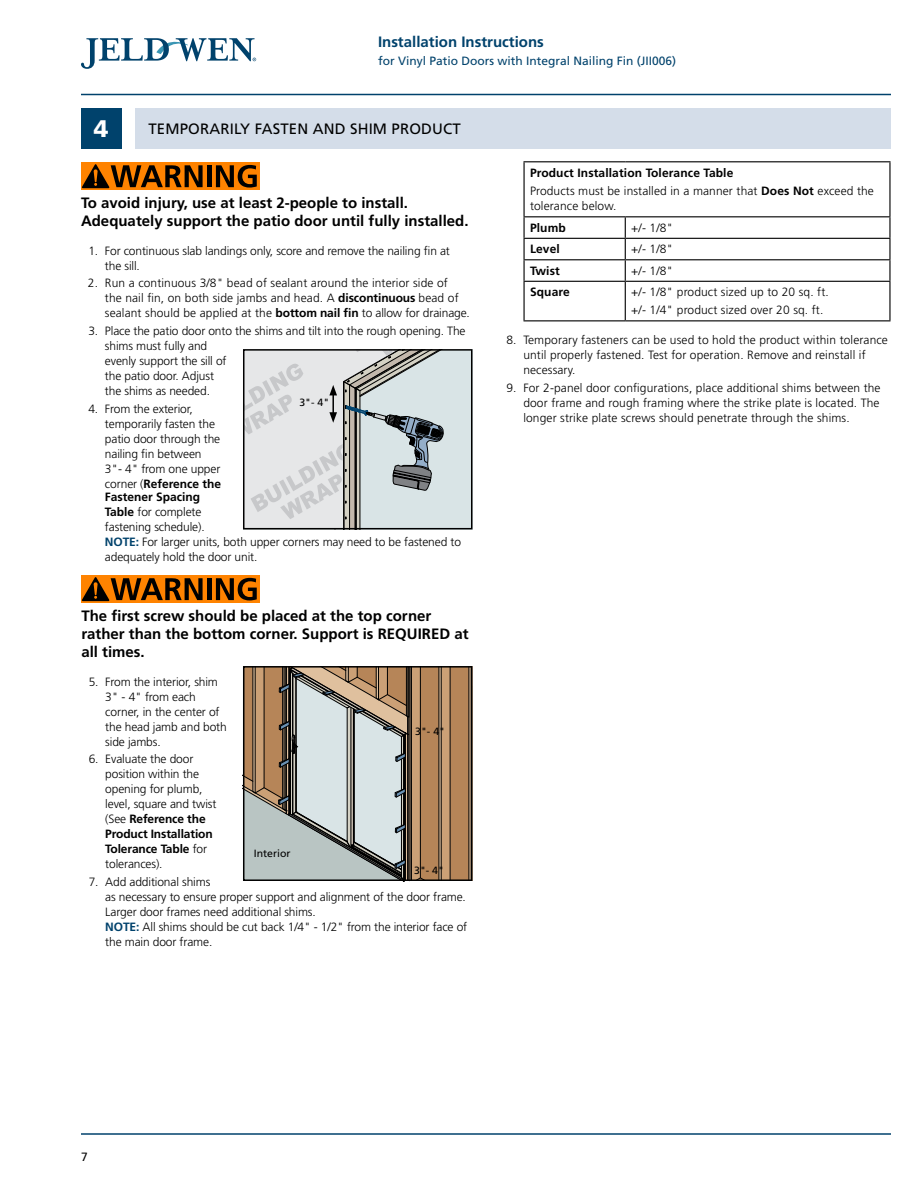
<style>
.page{position:relative;width:918px;height:1188px;background:#fff}
.page>*{position:absolute;margin:0;border:0;box-sizing:border-box;transform-origin:0 0}
.t1{font:900 24px "Frutiger LT Std";color:#fff}
.t2{font:700 15px/18px "Frutiger LT Std";color:#000}
.t3{font:15px "Frutiger LT Std";letter-spacing:.01em;color:#000}
.t4{font:700 15px "Frutiger LT Std";color:#00426c}
.t5{font:300 12px/15px "Frutiger LT Std";letter-spacing:-.01em;color:#000}
.t6{font:300 12px/15px "Frutiger LT Std";letter-spacing:.01em;color:#000}
.t7{font:12px "Frutiger LT Std";color:#00426c}
.t8{font:700 12px "Frutiger LT Std";letter-spacing:.01em;color:#000}
.t9{font:12px "Frutiger LT Std";color:#000}
.t10{font:10.5px "Frutiger LT Std";color:#000}
.s1{font-weight:700}
.s2{font-weight:700;color:#00426c}
</style>
<div class="page">
<div style="left:135px;top:108px;width:756px;height:40px;background:#d4dde9"></div>
<div style="left:81px;top:108px;width:41px;height:40px;background:#00426c"></div>
<hr style="left:81px;top:94px;width:810px;height:1px;background:#00426c">
<hr style="left:81px;top:1133px;width:810px;height:2px;background:#00426c">
<svg style="left:81px;top:38px;width:175px;height:31px"></svg>
<svg style="left:246px;top:669px;width:223px;height:213px;background:#ac9e8d"></svg>
<hr style="left:405px;top:733px;width:1px;height:148px;background:#000">
<div style="left:243px;top:666px;width:229px;height:215px;border:2px solid #000"></div>
<svg style="left:243px;top:349px;width:229px;height:180px;background:#c5caca"></svg>
<div style="left:81px;top:162px;width:179px;height:28px;background:#ff8300"></div>
<hr style="left:207px;top:165px;width:4px;height:22px;background:#000">
<svg style="left:216px;top:165px;width:41px;height:23px"></svg>
<svg style="left:82px;top:164px;width:121px;height:24px"></svg>
<div style="left:81px;top:575px;width:179px;height:28px;background:#ff8300"></div>
<hr style="left:207px;top:578px;width:4px;height:22px;background:#000">
<svg style="left:216px;top:578px;width:41px;height:22px"></svg>
<svg style="left:82px;top:577px;width:121px;height:24px"></svg>
<hr style="left:889px;top:162px;width:2px;height:54px;background:#000">
<hr style="left:523px;top:217px;width:2px;height:21px;background:#000">
<hr style="left:889px;top:217px;width:2px;height:21px;background:#000">
<hr style="left:523px;top:238px;width:102px;height:1px;background:#000">
<hr style="left:523px;top:239px;width:2px;height:20px;background:#000">
<hr style="left:625px;top:238px;width:266px;height:1px;background:#000">
<hr style="left:889px;top:239px;width:2px;height:20px;background:#000">
<hr style="left:523px;top:259px;width:102px;height:1px;background:#000">
<hr style="left:523px;top:260px;width:2px;height:21px;background:#000">
<hr style="left:625px;top:259px;width:266px;height:1px;background:#000">
<svg style="left:625px;top:217px;width:1px;height:64px"></svg>
<hr style="left:889px;top:260px;width:2px;height:21px;background:#000">
<hr style="left:523px;top:281px;width:102px;height:1px;background:#000">
<hr style="left:523px;top:282px;width:2px;height:38px;background:#000">
<hr style="left:625px;top:281px;width:266px;height:1px;background:#000">
<hr style="left:625px;top:282px;width:1px;height:38px;background:#000">
<hr style="left:889px;top:282px;width:2px;height:38px;background:#000">
<hr style="left:523px;top:320px;width:102px;height:1px;background:#000">
<hr style="left:625px;top:320px;width:266px;height:1px;background:#000">
<hr style="left:523px;top:161px;width:102px;height:1px;background:#000">
<hr style="left:523px;top:162px;width:2px;height:54px;background:#000">
<hr style="left:625px;top:161px;width:266px;height:1px;background:#000">
<hr style="left:523px;top:216px;width:102px;height:1px;background:#000">
<hr style="left:625px;top:216px;width:266px;height:1px;background:#000">
<p class="t4" style="left:378px;top:33px;width:167px">Installation Instructions</p>
<p class="t7" style="left:378px;top:54px;width:300px">for Vinyl Patio Doors with Integral Nailing Fin (JII006)</p>
<h1 class="t1" style="left:94px;top:114px;width:16px">4</h1>
<p class="t3" style="left:148px;top:120px;width:314px">TEMPORARILY FASTEN AND SHIM PRODUCT</p>
<p class="t2" style="left:81px;top:194px;width:389px">To avoid injury, use at least 2-people to install.<br>Adequately support the patio door until fully installed.</p>
<p class="t5" style="left:105px;top:243px;width:347px;text-indent:-17px">1. For continuous slab landings only, score and remove the nailing fin at the sill.</p>
<p class="t6" style="left:105px;top:276px;width:367px;text-indent:-17px">2. Run a continuous 3/8" bead of sealant around the interior side of<br>the nail fin, on both side jambs and head. A <span class="s1">discontinuous</span> bead of sealant should be applied at the <span class="s1">bottom nail fin</span> to allow for drainage.</p>
<p class="t5" style="left:105px;top:324px;width:362px;text-indent:-17px">3. Place the patio door onto the shims and tilt into the rough opening. The shims must fully and<br>evenly support the sill of<br>the patio door. Adjust<br>the shims as needed.</p>
<p class="t5" style="left:105px;top:401px;width:118px;text-indent:-17px">4. From the exterior, temporarily fasten the patio door through the nailing fin between<br>3"- 4" from one upper corner (<span class="s1">Reference the</span></p>
<p class="t5" style="left:105px;top:490px;width:358px"><span class="s1">Fastener Spacing<br>Table</span> for complete<br>fastening schedule).<br><span class="s2">NOTE:</span> For larger units, both upper corners may need to be fastened to adequately hold the door unit.</p>
<p class="t10" style="left:299px;top:396px;width:31px">3"- 4"</p>
<p class="t2" style="left:81px;top:607px;width:389px">The first screw should be placed at the top corner rather than the bottom corner. Support is REQUIRED at all times.</p>
<p class="t5" style="left:105px;top:674px;width:123px;text-indent:-17px">5. From the interior, shim<br>3" - 4" from each corner, in the center of the head jamb and both side jambs.</p>
<p class="t5" style="left:105px;top:752px;width:113px;text-indent:-17px">6. Evaluate the door position within the opening for plumb, level, square and twist (See <span class="s1">Reference the<br>Product Installation<br>Tolerance Table</span> for tolerances).</p>
<p class="t5" style="left:105px;top:875px;width:364px;text-indent:-17px">7. Add additional shims<br>as necessary to ensure proper support and alignment of the door frame.<br>Larger door frames need additional shims.<br><span class="s2">NOTE:</span> All shims should be cut back 1/4" - 1/2" from the interior face of the main door frame.</p>
<p class="t10" style="left:415px;top:725px;width:31px">3"- 4"</p>
<p class="t10" style="left:254px;top:848px;width:38px">Interior</p>
<p class="t10" style="left:414px;top:865px;width:31px">3"- 4"</p>
<p class="t6" style="left:530px;top:164px;width:345px;line-height:17.7px"><span class="s1">Product Installation Tolerance Table<br></span>Products must be installed in a manner that <span class="s1">Does Not</span> exceed the</p>
<p class="t6" style="left:530px;top:198px;width:88px">tolerance below.</p>
<p class="t8" style="left:530px;top:221px;width:37px">Plumb</p>
<p class="t5" style="left:631px;top:220px;width:44px">+/- 1/8"</p>
<p class="t8" style="left:530px;top:242px;width:31px">Level</p>
<p class="t5" style="left:631px;top:242px;width:44px">+/- 1/8"</p>
<p class="t8" style="left:530px;top:264px;width:31px">Twist</p>
<p class="t5" style="left:631px;top:263px;width:44px">+/- 1/8"</p>
<p class="t8" style="left:530px;top:285px;width:41px">Square</p>
<p class="t6" style="left:631px;top:283px;width:199px;line-height:17.7px">+/- 1/8" product sized up to 20 sq. ft. +/- 1/4" product sized over 20 sq. ft.</p>
<p class="t6" style="left:523px;top:332px;width:366px;text-indent:-17px">8. Temporary fasteners can be used to hold the product within tolerance until properly fastened. Test for operation. Remove and reinstall if necessary.</p>
<p class="t5" style="left:523px;top:380px;width:359px;text-align:justify;text-indent:-17px">9. For 2-panel door configurations, place additional shims between the door frame and rough framing where the strike plate is located. The longer strike plate screws should penetrate through the shims.</p>
<p class="t9" style="left:81px;top:1150px;width:8px">7</p>
</div>
